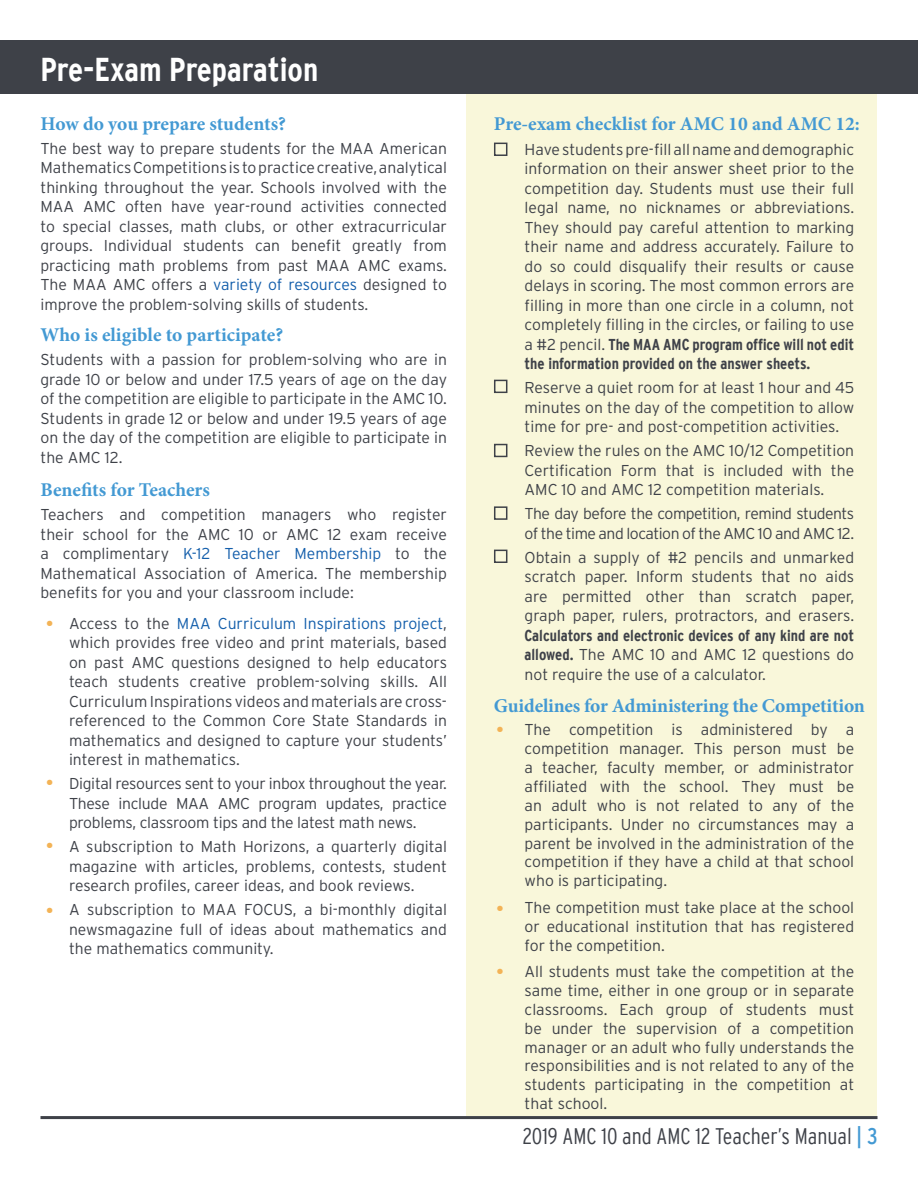
<style>
.page{position:relative;width:918px;height:1188px;background:#fff}
.page>*{position:absolute;margin:0;border:0;box-sizing:border-box;transform-origin:0 0}
.t1{font:700 condensed 33px "Interstate";color:#fff}
.t2{font:300 condensed 22.5px "Interstate";color:#3e4148}
.t3{font:700 19.5px "Minion Pro";letter-spacing:-.005em;color:#4399d3}
.t4{font:condensed 18px "Interstate";color:#f3b356}
.t5{font:300 15.75px/19.5px "Interstate";color:#3e4148;text-align:justify}
.t6{font:300 15.75px/19.5px "Interstate";letter-spacing:-.03em;color:#3e4148}
.s1{color:#135eab}
.s2{font-weight:700;font-stretch:condensed}
.s3{font-weight:400;color:#4399d3}
</style>
<div class="page">
<div style="left:466px;top:94px;width:412px;height:1022px;background:#f9f7da"></div>
<div style="left:0;top:40px;width:918px;height:54px;background:#3e4148"></div>
<hr style="left:40px;top:1116px;width:838px;height:3px;background:#3e4148">
<div style="left:494px;top:143px;width:13px;height:13px;border:2px solid #3e4148"></div>
<div style="left:494px;top:506px;width:13px;height:14px;border:2px solid #3e4148"></div>
<div style="left:494px;top:380px;width:13px;height:13px;border:2px solid #3e4148"></div>
<div style="left:494px;top:444px;width:13px;height:13px;border:2px solid #3e4148"></div>
<div style="left:494px;top:550px;width:13px;height:13px;border:2px solid #3e4148"></div>
<p class="t1" style="left:40px;top:51px;width:279px">Pre-Exam Preparation</p>
<p class="t3" style="left:40px;top:110px;width:247px">How do you prepare students?</p>
<p class="t5" style="left:40px;top:138px;width:408px">The best way to prepare students for the MAA American Mathematics Competitions is to practice creative, analytical thinking throughout the year. Schools involved with the MAA AMC often have year-round activities connected to special classes, math clubs, or other extracurricular groups. Individual students can benefit greatly from practicing math problems from past MAA AMC exams.<br>The MAA AMC offers a <span class="s1">variety of resources</span> designed to improve the problem-solving skills of students.</p>
<p class="t3" style="left:40px;top:321px;width:244px">Who is eligible to participate?</p>
<p class="t5" style="left:40px;top:350px;width:408px">Students with a passion for problem-solving who are in grade 10 or below and under 17.5 years of age on the day of the competition are eligible to participate in the AMC 10.<br>Students in grade 12 or below and under 19.5 years of age on the day of the competition are eligible to participate in the AMC 12.</p>
<p class="t3" style="left:40px;top:476px;width:171px">Benefits for Teachers</p>
<p class="t5" style="left:40px;top:505px;width:408px">Teachers and competition managers who register their school for the AMC 10 or AMC 12 exam receive a complimentary <span class="s1">K-12 Teacher Membership</span> to the Mathematical Association of America. The membership benefits for you and your classroom include:</p>
<p class="t4" style="left:46px;top:614px;width:9px">•</p>
<p class="t4" style="left:46px;top:773px;width:9px">•</p>
<p class="t4" style="left:46px;top:836px;width:9px">•</p>
<p class="t4" style="left:46px;top:900px;width:9px">•</p>
<p class="t5" style="left:69px;top:613px;width:380px">Access to the <span class="s1">MAA Curriculum Inspirations project</span>, which provides free video and print materials, based on past AMC questions designed to help educators teach students creative problem-solving skills. All Curriculum Inspirations videos and materials are cross&shy;referenced to the Common Core State Standards in mathematics and designed to capture your students’ interest in mathematics.</p>
<p class="t5" style="left:69px;top:774px;width:380px">Digital resources sent to your inbox throughout the year.<br>These include MAA AMC program updates, practice problems, classroom tips and the latest math news.</p>
<p class="t5" style="left:69px;top:837px;width:380px">A subscription to Math Horizons, a quarterly digital magazine with articles, problems, contests, student research profiles, career ideas, and book reviews.</p>
<p class="t5" style="left:69px;top:900px;width:380px">A subscription to MAA FOCUS, a bi-monthly digital newsmagazine full of ideas about mathematics and the mathematics community.</p>
<p class="t3" style="left:494px;top:110px;width:367px">Pre-exam checklist for AMC 10 and AMC 12:</p>
<p class="t5" style="left:525px;top:139px;width:331px">Have students pre-fill all name and demographic information on their answer sheet prior to the competition day. Students must use their full legal name, no nicknames or abbreviations.<br>They should pay careful attention to marking their name and address accurately. Failure to do so could disqualify their results or cause delays in scoring. The most common errors are filling in more than one circle in a column, not completely filling in the circles, or failing to use a #2 pencil. <span class="s2">The MAA AMC program office will not edit the information provided on the answer sheets.</span></p>
<p class="t5" style="left:525px;top:378px;width:331px">Reserve a quiet room for at least 1 hour and 45 minutes on the day of the competition to allow time for pre- and post-competition activities.</p>
<p class="t5" style="left:525px;top:441px;width:331px">Review the rules on the AMC 10/12 Competition Certification Form that is included with the AMC 10 and AMC 12 competition materials.</p>
<p class="t6" style="left:525px;top:504px;width:331px">The day before the competition, remind students of the time and location of the AMC 10 and AMC 12.</p>
<p class="t5" style="left:525px;top:547px;width:331px">Obtain a supply of #2 pencils and unmarked scratch paper. Inform students that no aids are permitted other than scratch paper, graph paper, rulers, protractors, and erasers.<br><span class="s2">Calculators and electronic devices of any kind are not allowed.</span> The AMC 10 and AMC 12 questions do not require the use of a calculator.</p>
<p class="t3" style="left:494px;top:692px;width:372px">Guidelines for Administering the Competition</p>
<p class="t4" style="left:497px;top:720px;width:9px">•</p>
<p class="t4" style="left:497px;top:898px;width:9px">•</p>
<p class="t4" style="left:497px;top:961px;width:9px">•</p>
<p class="t5" style="left:525px;top:720px;width:331px;line-height:18.9px">The competition is administered by a competition manager. This person must be a teacher, faculty member, or administrator affiliated with the school. They must be an adult who is not related to any of the participants. Under no circumstances may a parent be involved in the administration of the competition if they have a child at that school who is participating.</p>
<p class="t5" style="left:525px;top:898px;width:331px;line-height:18.9px">The competition must take place at the school or educational institution that has registered for the competition.</p>
<p class="t5" style="left:525px;top:962px;width:331px;line-height:18.9px">All students must take the competition at the same time, either in one group or in separate classrooms. Each group of students must be under the supervision of a competition manager or an adult who fully understands the responsibilities and is not related to any of the students participating in the competition at that school.</p>
<h2 class="t2" style="left:523px;top:1124px;width:356px">2019 AMC 10 and AMC 12 Teacher’s Manual <span class="s3">| 3</span></h2>
</div>
